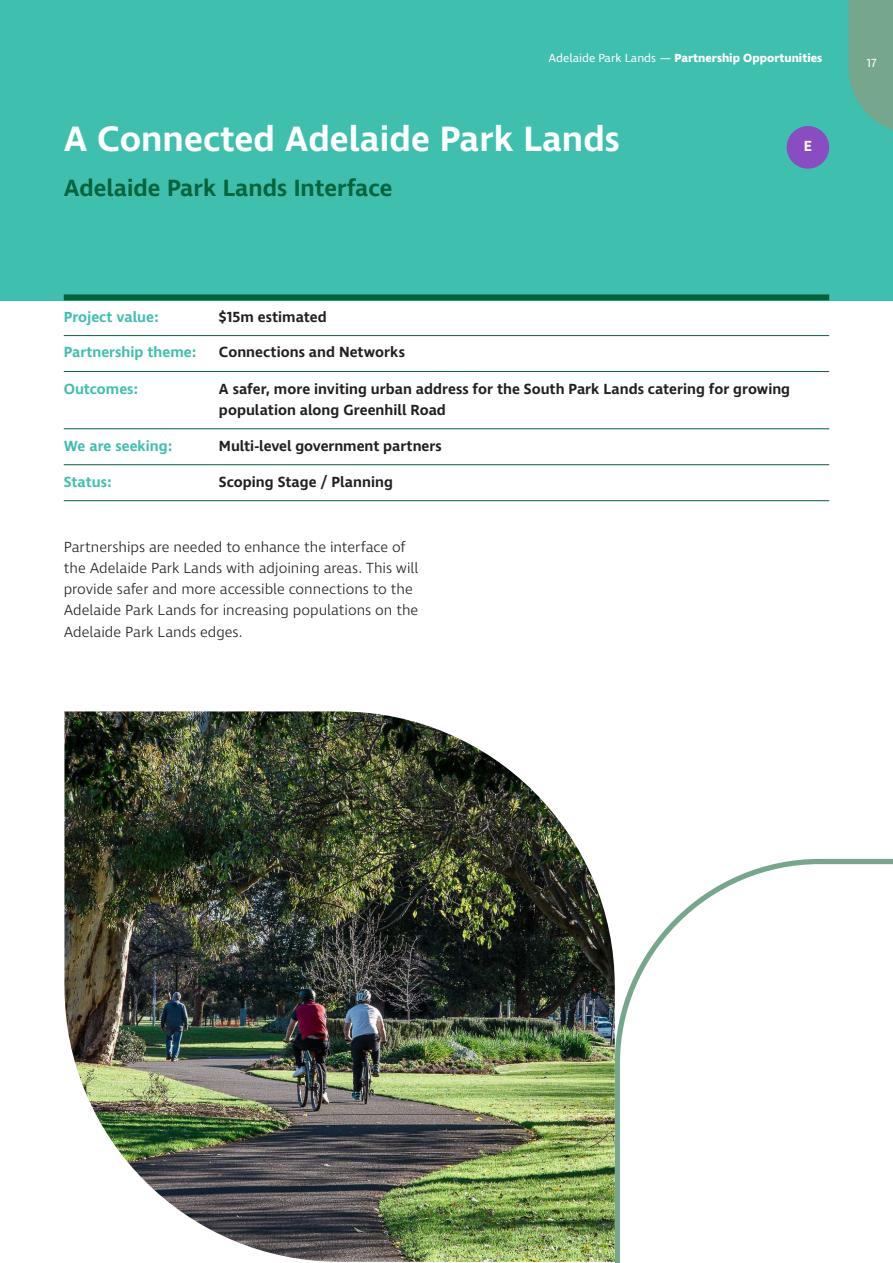
<style>
.page{position:relative;width:893px;height:1263px;background:#fff}
.page>*{position:absolute;margin:0;border:0;box-sizing:border-box;transform-origin:0 0}
.SH_B__DOC{font:600 36px "Ingra";color:#fff}
.SH_0__DOC{font:600 24px "Ingra";color:#00643b}
.Subheading{font:300 15px/21px "Ingra";letter-spacing:-.005em;color:#231f20}
.Subheading-2{font:600 15px/21px "Ingra";color:#231f20}
.SH_0__DOC-2{font:600 15px "Ingra";color:#3fbfae}
.Subheading-3{font:600 15px "Ingra";color:#fff}
.t1{font:700 12px "Ingra";color:#fff}
.t2{font:12px "Ingra";color:#fff}
.s1{font-weight:400}
</style>
<div class="page">
<div style="left:0;top:0;width:893px;height:301px;background:#3fbfae"></div>
<svg style="left:614px;top:858px;width:279px;height:405px"></svg>
<img style="left:64px;top:711px;width:551px;height:551px">
<svg style="left:848px;top:0;width:45px;height:130px;background:#6eaa91"></svg>
<div style="left:64px;top:294px;width:765px;height:6px;background:#00643b"></div>
<hr style="left:64px;top:335px;width:765px;height:1px;background:#00643b">
<hr style="left:64px;top:371px;width:765px;height:1px;background:#00643b">
<hr style="left:64px;top:428px;width:765px;height:1px;background:#00643b">
<hr style="left:64px;top:464px;width:765px;height:1px;background:#00643b">
<hr style="left:64px;top:500px;width:765px;height:1px;background:#00643b">
<div style="left:787px;top:126px;width:42px;height:43px;background:#894cc1;border-radius:50%"></div>
<p class="t1" style="left:548px;top:51px;width:275px"><span class="s1">Adelaide Park Lands —</span> Partnership Opportunities</p>
<p class="SH_B__DOC" style="left:64px;top:116px;width:558px">A Connected Adelaide Park Lands</p>
<p class="SH_0__DOC" style="left:64px;top:173px;width:330px">Adelaide Park Lands Interface</p>
<p class="Subheading-3" style="left:804px;top:137px;width:10px">E</p>
<p class="t2" style="left:867px;top:55px;width:11px">17</p>
<p class="SH_0__DOC-2" style="left:64px;top:307px;width:96px">Project value:</p>
<p class="Subheading-2" style="left:219px;top:307px;width:109px">$15m estimated</p>
<p class="SH_0__DOC-2" style="left:64px;top:343px;width:134px">Partnership theme:</p>
<p class="Subheading-2" style="left:219px;top:342px;width:187px">Connections and Networks</p>
<p class="SH_0__DOC-2" style="left:64px;top:379px;width:76px">Outcomes:</p>
<p class="Subheading-2" style="left:219px;top:379px;width:573px">A safer, more inviting urban address for the South Park Lands catering for growing population along Greenhill Road</p>
<p class="Subheading-2" style="left:219px;top:436px;width:224px">Multi-level government partners</p>
<p class="Subheading-2" style="left:219px;top:472px;width:175px">Scoping Stage / Planning</p>
<p class="SH_0__DOC-2" style="left:64px;top:437px;width:110px">We are seeking:</p>
<p class="SH_0__DOC-2" style="left:64px;top:473px;width:49px">Status:</p>
<p class="Subheading" style="left:64px;top:538px;width:356px">Partnerships are needed to enhance the interface of the Adelaide Park Lands with adjoining areas. This will provide safer and more accessible connections to the Adelaide Park Lands for increasing populations on the Adelaide Park Lands edges.</p>
</div>
